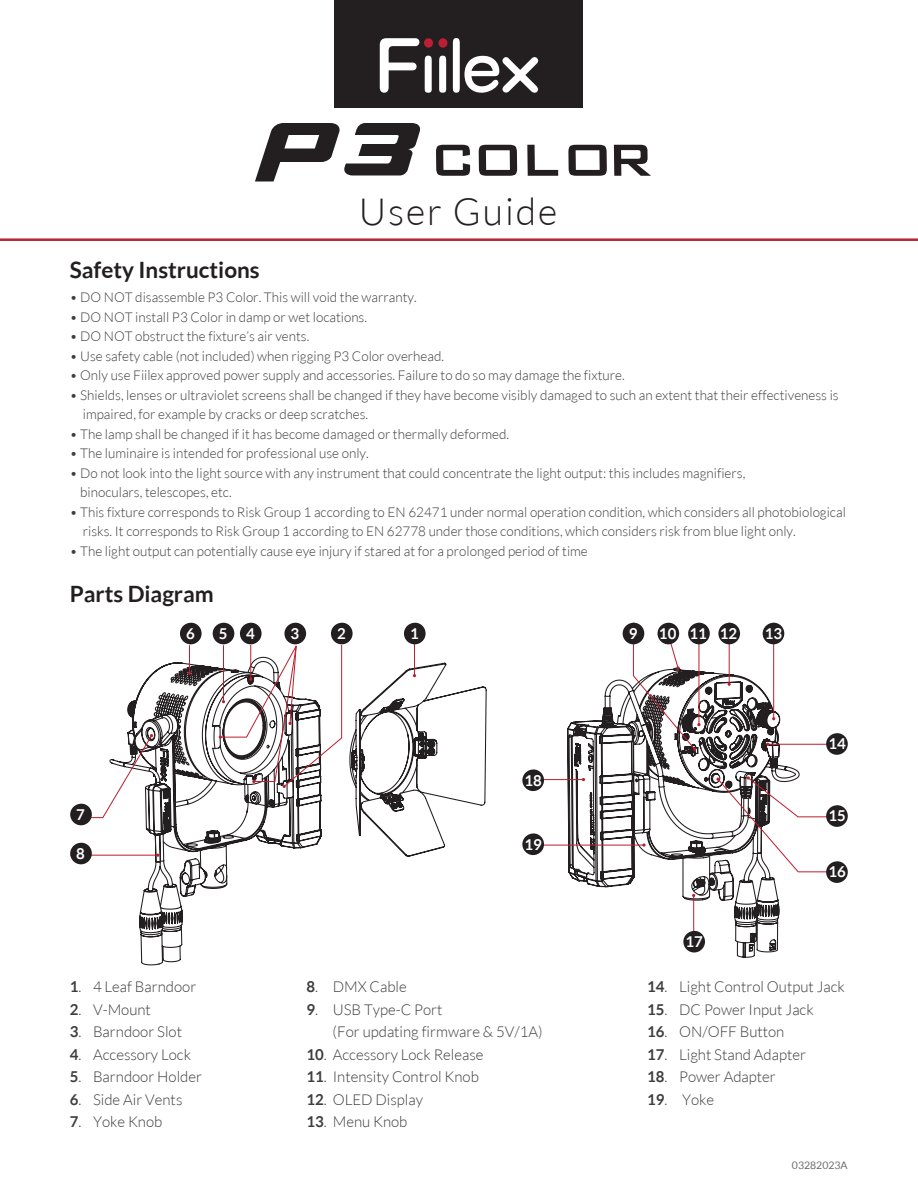
<style>
.page{position:relative;width:918px;height:1188px;background:#fff}
.page>*{position:absolute;margin:0;border:0;box-sizing:border-box;transform-origin:0 0}
.t1{font:300 37.5px "Lato";letter-spacing:.05em;color:#231f20}
.t2{font:700 22.5px "Lato";color:#231f20}
.t3{font:300 15px/22.5px "Lato";color:#3e3e3f}
.t4{font:700 15px "Lato";color:#fff}
.t5{font:300 13.5px/19.5px "Lato";color:#3e3e3f}
.t6{font:10.5px "Lato";color:#6c6d70}
.s1{font-weight:700}
</style>
<div class="page">
<svg style="left:109px;top:654px;width:378px;height:312px"></svg>
<div style="left:331px;top:623px;width:22px;height:21px;background:#231f20;border-radius:50%"></div>
<div style="left:284px;top:623px;width:22px;height:21px;background:#231f20;border-radius:50%"></div>
<div style="left:240px;top:623px;width:22px;height:21px;background:#231f20;border-radius:50%"></div>
<div style="left:213px;top:623px;width:21px;height:21px;background:#231f20;border-radius:50%"></div>
<hr style="left:414px;top:634px;width:1px;height:42px;background:#be1d2c">
<svg style="left:188px;top:645px;width:3px;height:30px"></svg>
<svg style="left:74px;top:734px;width:79px;height:84px"></svg>
<svg style="left:219px;top:644px;width:123px;height:144px"></svg>
<hr style="left:70px;top:855px;width:88px;height:1px;background:#be1d2c">
<div style="left:404px;top:623px;width:22px;height:21px;background:#231f20;border-radius:50%"></div>
<div style="left:70px;top:804px;width:22px;height:21px;background:#231f20;border-radius:50%"></div>
<div style="left:180px;top:623px;width:22px;height:21px;background:#231f20;border-radius:50%"></div>
<div style="left:70px;top:843px;width:22px;height:21px;background:#231f20;border-radius:50%"></div>
<svg style="left:566px;top:667px;width:234px;height:291px"></svg>
<hr style="left:729px;top:623px;width:1px;height:61px;background:#be1d2c">
<hr style="left:693px;top:895px;width:1px;height:49px;background:#be1d2c">
<hr style="left:773px;top:623px;width:1px;height:96px;background:#be1d2c">
<svg style="left:633px;top:622px;width:68px;height:129px"></svg>
<hr style="left:768px;top:744px;width:60px;height:1px;background:#be1d2c">
<svg style="left:716px;top:776px;width:114px;height:97px"></svg>
<hr style="left:529px;top:779px;width:55px;height:1px;background:#be1d2c">
<hr style="left:526px;top:845px;width:118px;height:1px;background:#be1d2c">
<svg style="left:642px;top:843px;width:4px;height:4px"></svg>
<div style="left:683px;top:931px;width:22px;height:22px;background:#231f20;border-radius:50%"></div>
<div style="left:763px;top:623px;width:21px;height:21px;background:#231f20;border-radius:50%"></div>
<div style="left:826px;top:733px;width:22px;height:22px;background:#231f20;border-radius:50%"></div>
<div style="left:826px;top:861px;width:22px;height:22px;background:#231f20;border-radius:50%"></div>
<div style="left:826px;top:805px;width:22px;height:22px;background:#231f20;border-radius:50%"></div>
<div style="left:522px;top:769px;width:22px;height:22px;background:#231f20;border-radius:50%"></div>
<div style="left:522px;top:833px;width:22px;height:22px;background:#231f20;border-radius:50%"></div>
<div style="left:623px;top:623px;width:21px;height:21px;background:#231f20;border-radius:50%"></div>
<div style="left:658px;top:623px;width:21px;height:21px;background:#231f20;border-radius:50%"></div>
<div style="left:688px;top:623px;width:22px;height:21px;background:#231f20;border-radius:50%"></div>
<div style="left:718px;top:623px;width:22px;height:21px;background:#231f20;border-radius:50%"></div>
<svg style="left:436px;top:145px;width:34px;height:31px"></svg>
<svg style="left:479px;top:145px;width:38px;height:31px"></svg>
<svg style="left:527px;top:145px;width:31px;height:31px"></svg>
<svg style="left:568px;top:145px;width:39px;height:31px"></svg>
<svg style="left:614px;top:145px;width:37px;height:31px"></svg>
<svg style="left:255px;top:123px;width:166px;height:59px"></svg>
<hr style="left:0;top:238px;width:918px;height:3px;background:#b52937">
<div style="left:334px;top:0;width:250px;height:107px;background:#231f20"></div>
<svg style="left:453px;top:38px;width:86px;height:55px"></svg>
<svg style="left:380px;top:38px;width:67px;height:55px"></svg>
<h2 class="t2" style="left:70px;top:257px;width:192px">Safety Instructions</h2>
<h1 class="t1" style="left:359px;top:192px;width:200px">User Guide</h1>
<p class="t5" style="left:70px;top:288px;width:348px">• DO NOT disassemble P3 Color. This will void the warranty.</p>
<p class="t5" style="left:70px;top:307px;width:299px">• DO NOT install P3 Color in damp or wet locations.</p>
<p class="t5" style="left:70px;top:327px;width:241px">• DO NOT obstruct the fixture’s air vents.</p>
<p class="t5" style="left:70px;top:346px;width:376px">• Use safety cable (not included) when rigging P3 Color overhead.</p>
<p class="t5" style="left:70px;top:366px;width:556px">• Only use Fiilex approved power supply and accessories. Failure to do so may damage the fixture.</p>
<p class="t5" style="left:83px;top:385px;width:757px;text-indent:-13px">• Shields, lenses or ultraviolet screens shall be changed if they have become visibly damaged to such an extent that their effectiveness is impaired, for example by cracks or deep scratches.</p>
<p class="t5" style="left:70px;top:424px;width:441px">• The lamp shall be changed if it has become damaged or thermally deformed.</p>
<p class="t5" style="left:70px;top:444px;width:301px">• The luminaire is intended for professional use only.</p>
<p class="t5" style="left:80px;top:463px;width:667px;text-indent:-10px">• Do not look into the light source with any instrument that could concentrate the light output: this includes magnifiers, binoculars, telescopes, etc.</p>
<p class="t5" style="left:83px;top:502px;width:765px;text-indent:-13px">• This fixture corresponds to Risk Group 1 according to EN 62471 under normal operation condition, which considers all photobiological risks. It corresponds to Risk Group 1 according to EN 62778 under those conditions, which considers risk from blue light only.</p>
<p class="t5" style="left:70px;top:541px;width:520px">• The light output can potentially cause eye injury if stared at for a prolonged period of time</p>
<h2 class="t2" style="left:70px;top:581px;width:146px">Parts Diagram</h2>
<p class="t4" style="left:219px;top:625px;width:37px">5 4</p>
<p class="t4" style="left:291px;top:625px;width:10px">3</p>
<p class="t4" style="left:337px;top:625px;width:10px">2</p>
<p class="t4" style="left:410px;top:625px;width:10px">1</p>
<p class="t4" style="left:629px;top:625px;width:10px">9</p>
<p class="t4" style="left:659px;top:625px;width:80px">10 11 12</p>
<p class="t4" style="left:765px;top:625px;width:19px">13</p>
<p class="t4" style="left:186px;top:625px;width:10px">6</p>
<p class="t4" style="left:76px;top:806px;width:10px">7</p>
<p class="t4" style="left:76px;top:845px;width:10px">8</p>
<p class="t3" style="left:70px;top:976px;width:128px"><span class="s1">1</span>. 4 Leaf Barndoor</p>
<p class="t3" style="left:70px;top:998px;width:83px"><span class="s1">2</span>. V-Mount</p>
<p class="t3" style="left:70px;top:1021px;width:114px"><span class="s1">3</span>. Barndoor Slot</p>
<p class="t3" style="left:70px;top:1043px;width:123px"><span class="s1">4</span>. Accessory Lock</p>
<p class="t3" style="left:70px;top:1066px;width:134px"><span class="s1">5</span>. Barndoor Holder</p>
<p class="t3" style="left:70px;top:1088px;width:114px"><span class="s1">6</span>. Side Air Vents</p>
<p class="t3" style="left:70px;top:1111px;width:94px"><span class="s1">7</span>. Yoke Knob</p>
<p class="t4" style="left:525px;top:772px;width:19px">18</p>
<p class="t4" style="left:525px;top:836px;width:19px">19</p>
<p class="t3" style="left:307px;top:976px;width:102px"><span class="s1">8</span>. DMX Cable</p>
<p class="t3" style="left:333px;top:998px;width:212px;text-indent:-26px"><span class="s1">9</span>. USB Type-C Port<br>(For updating firmware &amp; 5V/1A)</p>
<p class="t3" style="left:307px;top:1043px;width:178px"><span class="s1">10</span>. Accessory Lock Release</p>
<p class="t3" style="left:307px;top:1066px;width:174px"><span class="s1">11</span>. Intensity Control Knob</p>
<p class="t3" style="left:307px;top:1088px;width:118px"><span class="s1">12</span>. OLED Display</p>
<p class="t3" style="left:307px;top:1111px;width:102px"><span class="s1">13</span>. Menu Knob</p>
<p class="t4" style="left:828px;top:735px;width:19px">14</p>
<p class="t4" style="left:828px;top:807px;width:19px">15</p>
<p class="t4" style="left:686px;top:933px;width:19px">17</p>
<p class="t4" style="left:828px;top:863px;width:19px">16</p>
<p class="t3" style="left:647px;top:976px;width:199px"><span class="s1">14</span>. Light Control Output Jack</p>
<p class="t3" style="left:647px;top:998px;width:168px"><span class="s1">15</span>. DC Power Input Jack</p>
<p class="t3" style="left:647px;top:1021px;width:139px"><span class="s1">16</span>. ON/OFF Button</p>
<p class="t3" style="left:647px;top:1043px;width:160px"><span class="s1">17</span>. Light Stand Adapter</p>
<p class="t3" style="left:647px;top:1066px;width:130px"><span class="s1">18</span>. Power Adapter</p>
<p class="t3" style="left:647px;top:1088px;width:68px"><span class="s1">19</span>. Yoke</p>
<p class="t6" style="left:792px;top:1159px;width:57px">03282023A</p>
</div>
